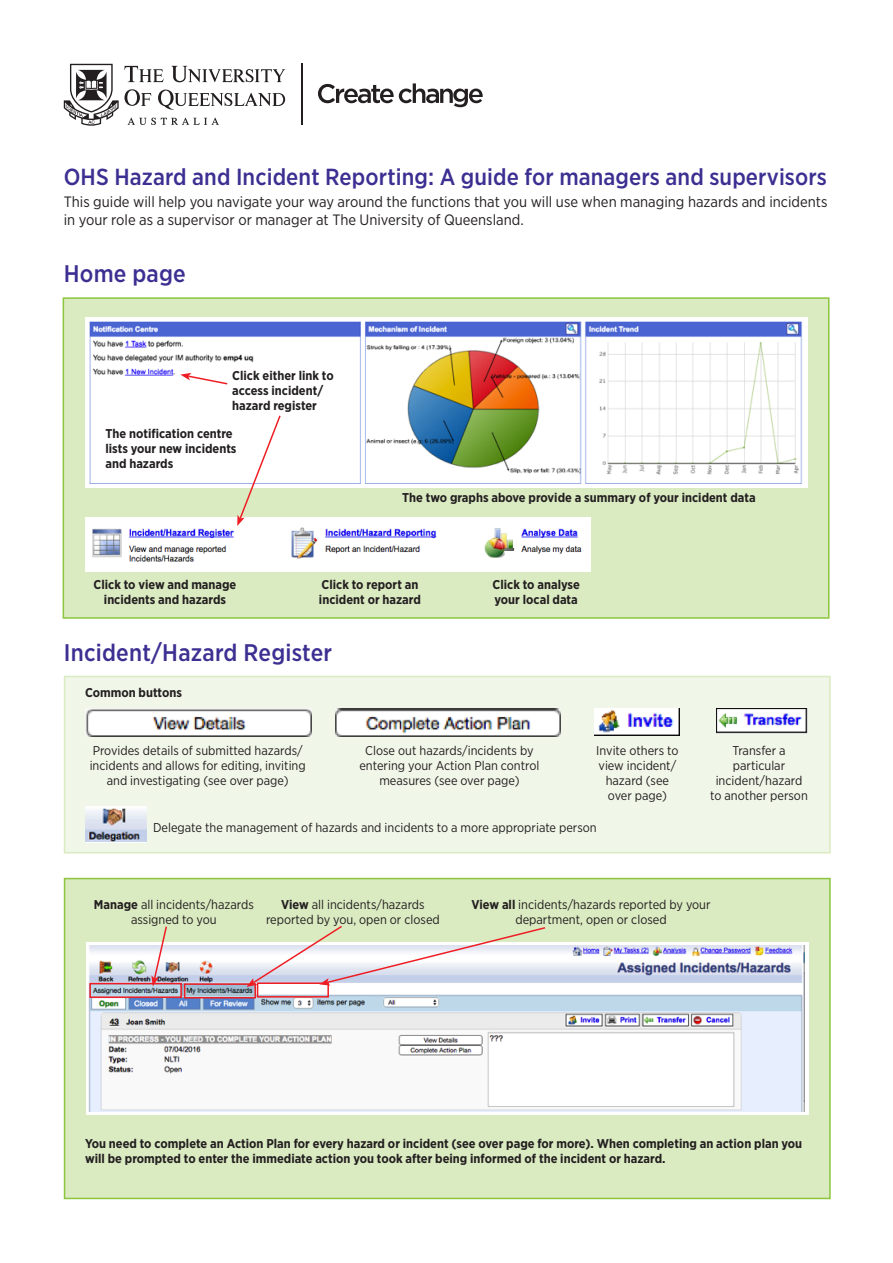
<style>
.page{position:relative;width:893px;height:1263px;background:#fff}
.page>*{position:absolute;margin:0;border:0;box-sizing:border-box;transform-origin:0 0}
.t1{font:500 24px "Gotham Narrow";letter-spacing:.01em;color:#3c2f92}
.t2{font:500 23.25px "Gotham Narrow";letter-spacing:.005em;color:#3c2f92}
.t3{font:15px/18px "Gotham Narrow";color:#231f20}
.t4{font:12.75px/15px "Gotham Narrow";color:#231f20;text-align:center}
.t5{font:700 12.75px/15px "Gotham Narrow";color:#231f20}
.s1{font-weight:700}
</style>
<div class="page">
<div style="left:63px;top:297px;width:766px;height:322px;background:#daeac1;border:2px solid #8bc63e"></div>
<div style="left:64px;top:676px;width:767px;height:177px;background:#f1f7e8;border:2px solid #daeac1"></div>
<img style="left:85px;top:806px;width:61px;height:37px">
<div style="left:64px;top:878px;width:767px;height:321px;background:#daeac1;border:2px solid #8bc63e"></div>
<div style="left:85px;top:318px;width:723px;height:170px;background:#fff"></div>
<img style="left:89px;top:321px;width:713px;height:162px">
<div style="left:85px;top:517px;width:505px;height:54px;background:#fff"></div>
<svg style="left:86px;top:943px;width:723px;height:172px;background:#f7f8f9"></svg>
<img style="left:89px;top:946px;width:715px;height:166px">
<svg style="left:318px;top:83px;width:165px;height:24px"></svg>
<svg style="left:64px;top:64px;width:222px;height:62px"></svg>
<hr style="left:301px;top:64px;width:1px;height:61px;background:#231f20">
<img style="left:92px;top:527px;width:490px;height:35px">
<svg style="left:237px;top:414px;width:45px;height:112px"></svg>
<svg style="left:180px;top:373px;width:49px;height:12px"></svg>
<img style="left:85px;top:708px;width:227px;height:29px">
<img style="left:336px;top:708px;width:225px;height:29px">
<img style="left:594px;top:708px;width:85px;height:28px">
<img style="left:716px;top:708px;width:92px;height:25px">
<svg style="left:151px;top:926px;width:17px;height:57px"></svg>
<div style="left:89px;top:983px;width:93px;height:15px;border:2px solid #ee1d23"></div>
<div style="left:184px;top:983px;width:72px;height:15px;border:2px solid #ee1d23"></div>
<svg style="left:246px;top:926px;width:301px;height:61px"></svg>
<div style="left:257px;top:982px;width:72px;height:15px;border:2px solid #ee1d23"></div>
<h2 class="t2" style="left:64px;top:162px;width:765px">OHS Hazard and Incident Reporting: A guide for managers and supervisors</h2>
<p class="t3" style="left:64px;top:193px;width:765px">This guide will help you navigate your way around the functions that you will use when managing hazards and incidents in your role as a supervisor or manager at The University of Queensland.</p>
<h1 class="t1" style="left:64px;top:258px;width:124px">Home page</h1>
<p class="t5" style="left:232px;top:368px;width:103px">Click either link to access incident/ hazard register</p>
<p class="t5" style="left:105px;top:425px;width:133px">The notification centre lists your new incidents and hazards</p>
<p class="t5" style="left:402px;top:490px;width:355px">The two graphs above provide a summary of your incident data</p>
<p class="t5" style="left:94px;top:576px;width:144px;text-align:center">Click to view and manage incidents and hazards</p>
<p class="t5" style="left:319px;top:576px;width:103px">Click to report an incident or hazard</p>
<p class="t5" style="left:492px;top:577px;width:89px">Click to analyse your local data</p>
<h1 class="t1" style="left:64px;top:638px;width:270px">Incident/Hazard Register</h1>
<p class="t5" style="left:85px;top:685px;width:99px">Common buttons</p>
<p class="t4" style="left:359px;top:743px;width:182px">Close out hazards/incidents by entering your Action Plan control measures (see over page)</p>
<p class="t4" style="left:596px;top:743px;width:84px">Invite others to view incident/ hazard (see over page)</p>
<p class="t4" style="left:710px;top:743px;width:99px">Transfer a particular incident/hazard to another person</p>
<p class="t4" style="left:153px;top:820px;width:445px">Delegate the management of hazards and incidents to a more appropriate person</p>
<p class="t4" style="left:90px;top:743px;width:218px">Provides details of submitted hazards/ incidents and allows for editing, inviting and investigating (see over page)</p>
<p class="t4" style="left:94px;top:896px;width:161px"><span class="s1">Manage</span> all incidents/hazards assigned to you</p>
<p class="t4" style="left:266px;top:896px;width:175px"><span class="s1">View</span> all incidents/hazards reported by you, open or closed</p>
<p class="t4" style="left:471px;top:896px;width:241px"><span class="s1">View all</span> incidents/hazards reported by your department, open or closed</p>
<p class="t5" style="left:85px;top:1136px;width:719px">You need to complete an Action Plan for every hazard or incident (see over page for more). When completing an action plan you will be prompted to enter the immediate action you took after being informed of the incident or hazard.</p>
</div>
